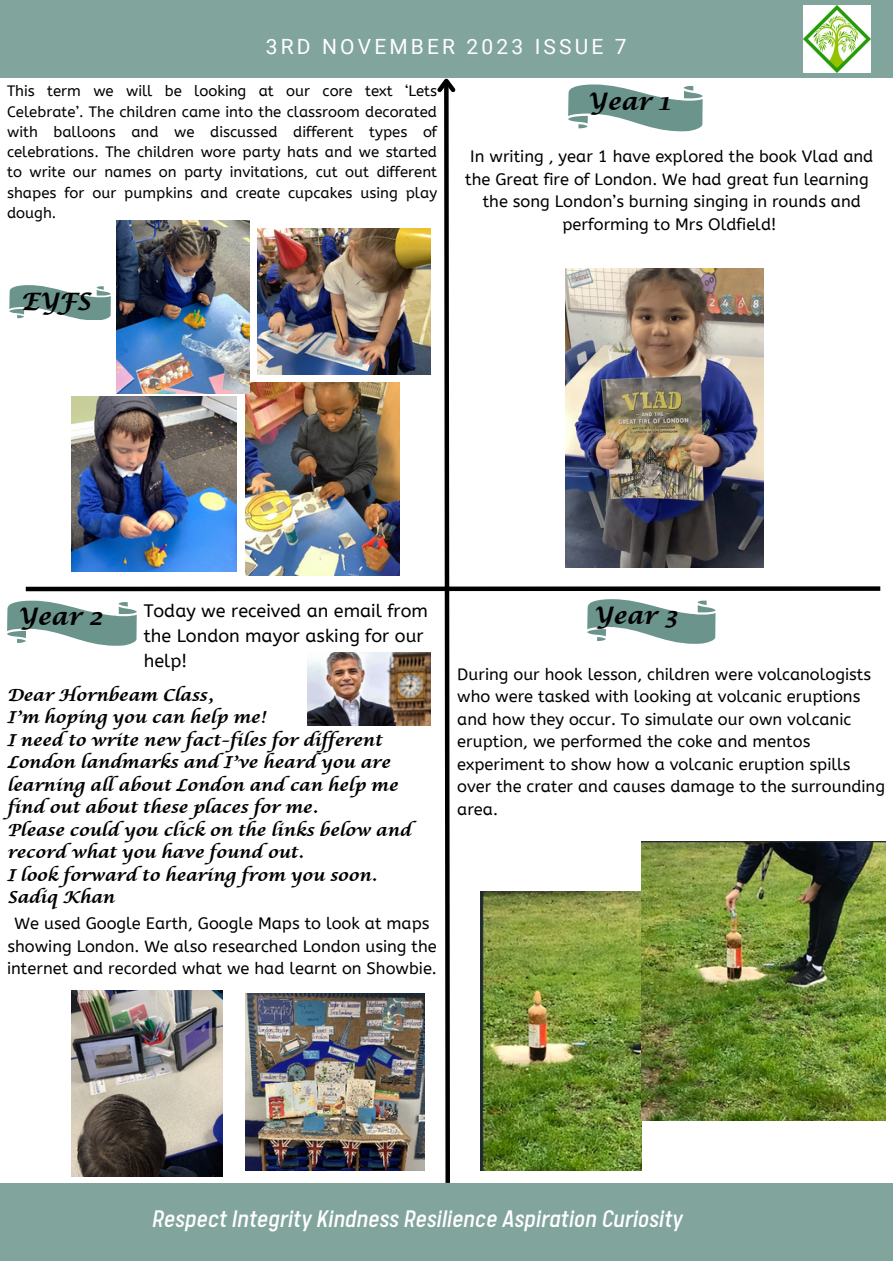
<style>
.page{position:relative;width:893px;height:1264px;background:#fff}
.page>*{position:absolute;margin:0;border:0;box-sizing:border-box;transform-origin:0 0}
.t1{font:italic 27px "Calps Sans";color:#fff}
.t2{font:700 24px "Lucida Calligraphy Std";color:#000}
.t3{font:21px "Roboto";letter-spacing:.15em;color:#fff}
.t4{font:18px/24.8px "A Bee Zee";color:#000}
.t5{font:16.5px/22.5px "A Bee Zee";color:#000;text-align:center}
.t6{font:700 16.5px/22.5px "Lucida Calligraphy Std";color:#000}
.t7{font:15px/20.2px "A Bee Zee";color:#000;text-align:justify}
</style>
<div class="page">
<div style="left:0;top:0;width:892px;height:78px;background:#81a49d"></div>
<div style="left:0;top:1182px;width:892px;height:78px;background:#81a49d"></div>
<img style="left:803px;top:5px;width:67px;height:68px">
<svg style="left:587px;top:599px;width:128px;height:44px"></svg>
<svg style="left:7px;top:600px;width:129px;height:45px"></svg>
<svg style="left:568px;top:84px;width:134px;height:47px"></svg>
<svg style="left:9px;top:285px;width:101px;height:35px"></svg>
<svg style="left:433px;top:78px;width:26px;height:1105px"></svg>
<div style="left:26px;top:586px;width:854px;height:5px;background:#000"></div>
<img style="left:481px;top:891px;width:160px;height:279px">
<img style="left:641px;top:841px;width:244px;height:279px">
<img style="left:565px;top:268px;width:198px;height:299px">
<img style="left:307px;top:652px;width:123px;height:73px">
<img style="left:72px;top:990px;width:151px;height:186px">
<img style="left:245px;top:993px;width:179px;height:177px">
<img style="left:257px;top:229px;width:173px;height:146px">
<img style="left:245px;top:382px;width:154px;height:193px">
<img style="left:72px;top:396px;width:164px;height:175px">
<img style="left:117px;top:221px;width:133px;height:172px">
<p class="t3" style="left:266px;top:34px;width:362px">3RD NOVEMBER 2023 ISSUE 7</p>
<p class="t7" style="left:7px;top:81px;width:431px">This term we will be looking at our core text ‘Lets Celebrate’. The children came into the classroom decorated with balloons and we discussed different types of celebrations. The children wore party hats and we started to write our names on party invitations, cut out different shapes for our pumpkins and create cupcakes using play dough.</p>
<p class="t2" style="left:21px;top:287px;width:71px">EYFS</p>
<p class="t2" style="left:587px;top:87px;width:85px">Year 1</p>
<p class="t5" style="left:465px;top:145px;width:409px">In writing , year 1 have explored the book Vlad and the Great fire of London. We had great fun learning the song London’s burning singing in rounds and performing to Mrs Oldfield!</p>
<p class="t4" style="left:144px;top:599px;width:286px">Today we received an email from the London mayor asking for our help!</p>
<p class="t6" style="left:7px;top:685px;width:208px">Dear Hornbeam Class,</p>
<p class="t6" style="left:7px;top:707px;width:260px">I’m hoping you can help me!</p>
<p class="t6" style="left:7px;top:730px;width:392px">I need to write new fact-files for diferent London landmarks and I’ve heard you are learning all about London and can help me find out about these places for me.</p>
<p class="t6" style="left:7px;top:819px;width:405px">Please could you click on the links below and record what you have found out.</p>
<p class="t6" style="left:7px;top:864px;width:372px">I look forward to hearing from you soon.</p>
<p class="t6" style="left:7px;top:887px;width:109px">Sadiq Khan</p>
<p class="t5" style="left:7px;top:912px;width:431px">We used Google Earth, Google Maps to look at maps showing London. We also researched London using the internet and recorded what we had learnt on Showbie.</p>
<p class="t2" style="left:17px;top:601px;width:87px">Year 2</p>
<p class="t2" style="left:593px;top:601px;width:86px">Year 3</p>
<p class="t5" style="left:457px;top:663px;width:429px;text-align:left">During our hook lesson, children were volcanologists who were tasked with looking at volcanic eruptions and how they occur. To simulate our own volcanic eruption, we performed the coke and mentos experiment to show how a volcanic eruption spills over the crater and causes damage to the surrounding area.</p>
<p class="t1" style="left:152px;top:1206px;width:532px">Respect Integrity Kindness Resilience Aspiration Curiosity</p>
</div>
